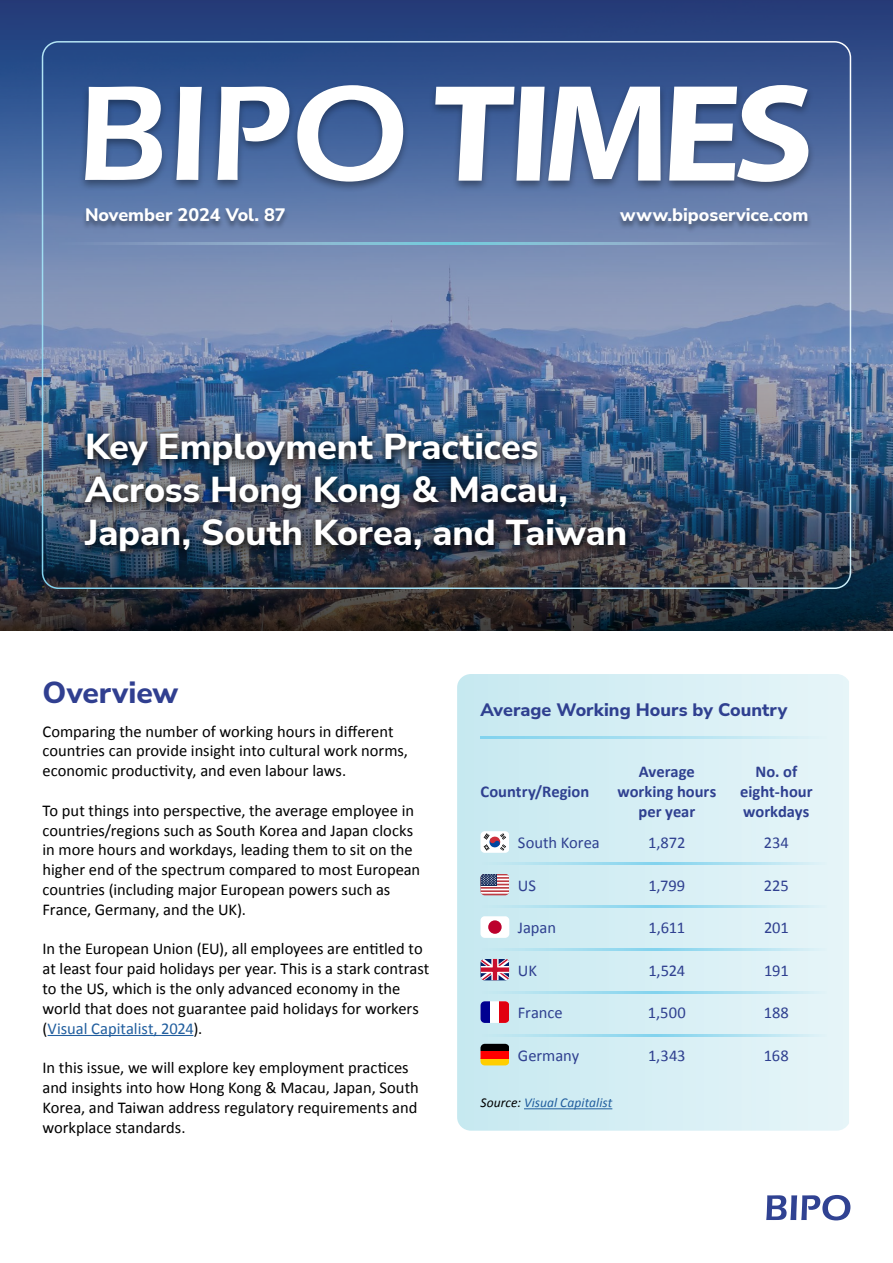
<style>
.page{position:relative;width:893px;height:1263px;background:#fff}
.page>*{position:absolute;margin:0;border:0;box-sizing:border-box;transform-origin:0 0}
.t1{font:800 36px/43.2px "Nunito Sans";letter-spacing:-.005em;color:#fff}
.t2{font:800 30px "Nunito Sans";color:#303f90}
.t3{font:800 18px "Nunito Sans";color:#fff}
.t4{font:800 18px "Nunito Sans";color:#2f4090}
.t5{font:16.5px/19.8px "Calibri";color:#000101}
.t6{font:16.5px "Calibri";letter-spacing:-.005em;color:#2f4090}
.t7{font:700 16.5px/19.8px "Calibri";color:#2f4090;text-align:center}
.t8{font:italic 13.5px "Calibri";letter-spacing:.005em;color:#215e9e}
.s1{color:#215e9e}
.s2{color:#000}
</style>
<div class="page">
<img style="left:0;top:0;width:893px;height:630px">
<svg style="left:766px;top:1195px;width:84px;height:25px"></svg>
<svg style="left:43px;top:243px;width:807px;height:2px;background:#84acc9"></svg>
<div style="left:82px;top:208px;width:208px;height:22px;background:#000;opacity:.35"></div>
<div style="left:616px;top:208px;width:196px;height:25px;background:#000;opacity:.35"></div>
<div style="left:78px;top:82px;width:737px;height:111px;background:#000;opacity:.35"></div>
<svg style="left:85px;top:85px;width:724px;height:97px"></svg>
<img style="left:76px;top:426px;width:559px;height:137px">
<hr style="left:48px;top:1035px;width:145px;height:1px;background:#215e9e">
<hr style="left:524px;top:1108px;width:88px;height:1px;background:#215e9e">
<hr style="left:480px;top:737px;width:347px;height:2px;background:#82d3ee">
<svg style="left:484px;top:833px;width:22px;height:18px"></svg>
<svg style="left:480px;top:874px;width:29px;height:21px"></svg>
<div style="left:488px;top:920px;width:14px;height:14px;background:#bc002d;border-radius:50%"></div>
<svg style="left:480px;top:959px;width:29px;height:21px"></svg>
<svg style="left:490px;top:1001px;width:10px;height:22px"></svg>
<div style="left:480px;top:1001px;width:10px;height:22px;background:#000091"></div>
<div style="left:500px;top:1001px;width:9px;height:22px;background:#e1000f"></div>
<div style="left:480px;top:1058px;width:29px;height:7px;background:#ffce00"></div>
<div style="left:480px;top:1044px;width:29px;height:7px;background:#000001"></div>
<div style="left:480px;top:1051px;width:29px;height:7px;background:#f00"></div>
<hr style="left:480px;top:863px;width:347px;height:2px;background:#82d3ee">
<hr style="left:480px;top:906px;width:347px;height:2px;background:#82d3ee">
<hr style="left:480px;top:949px;width:347px;height:2px;background:#82d3ee">
<hr style="left:480px;top:992px;width:347px;height:2px;background:#82d3ee">
<hr style="left:480px;top:1034px;width:347px;height:3px;background:#82d3ee">
<p class="t3" style="left:85px;top:202px;width:202px">November 2024 Vol. 87</p>
<p class="t3" style="left:620px;top:202px;width:190px">www.biposervice.com</p>
<h1 class="t1" style="left:85px;top:423px;width:544px">Key Employment Practices<br>Across Hong Kong &amp; Macau,<br>Japan, South Korea, and Taiwan</h1>
<h2 class="t2" style="left:43px;top:671px;width:137px">Overview</h2>
<p class="t5" style="left:43px;top:721px;width:367px">Comparing the number of working hours in different countries can provide insight into cultural work norms, economic productivity, and even labour laws.</p>
<p class="t5" style="left:43px;top:800px;width:379px">To put things into perspective, the average employee in countries/regions such as South Korea and Japan clocks in more hours and workdays, leading them to sit on the higher end of the spectrum compared to most European countries (including major European powers such as France, Germany, and the UK).</p>
<p class="t5" style="left:43px;top:938px;width:388px">In the European Union (EU), all employees are entitled to at least four paid holidays per year. This is a stark contrast to the US, which is the only advanced economy in the world that does not guarantee paid holidays for workers (<span class="s1">Visual Capitalist, 2024</span>).</p>
<p class="t5" style="left:43px;top:1057px;width:378px">In this issue, we will explore key employment practices and insights into how Hong Kong &amp; Macau, Japan, South Korea, and Taiwan address regulatory requirements and workplace standards.</p>
<p class="t4" style="left:480px;top:697px;width:308px">Average Working Hours by Country</p>
<p class="t7" style="left:480px;top:781px;width:110px">Country/Region</p>
<p class="t7" style="left:617px;top:761px;width:100px">Average working hours per year</p>
<p class="t7" style="left:740px;top:761px;width:74px">No. of eight-hour workdays</p>
<p class="t6" style="left:518px;top:831px;width:83px">South Korea</p>
<p class="t6" style="left:648px;top:831px;width:39px">1,872</p>
<p class="t6" style="left:764px;top:831px;width:27px">234</p>
<p class="t6" style="left:518px;top:874px;width:20px">US</p>
<p class="t6" style="left:648px;top:874px;width:38px">1,799</p>
<p class="t6" style="left:764px;top:874px;width:27px">225</p>
<p class="t6" style="left:518px;top:916px;width:40px">Japan</p>
<p class="t6" style="left:649px;top:916px;width:38px">1,611</p>
<p class="t6" style="left:764px;top:916px;width:26px">201</p>
<p class="t6" style="left:518px;top:959px;width:21px">UK</p>
<p class="t6" style="left:648px;top:959px;width:38px">1,524</p>
<p class="t6" style="left:764px;top:959px;width:26px">191</p>
<p class="t6" style="left:518px;top:1001px;width:46px">France</p>
<p class="t6" style="left:648px;top:1001px;width:39px">1,500</p>
<p class="t6" style="left:764px;top:1001px;width:27px">188</p>
<p class="t6" style="left:518px;top:1044px;width:63px">Germany</p>
<p class="t6" style="left:648px;top:1044px;width:39px">1,343</p>
<p class="t6" style="left:764px;top:1044px;width:26px">168</p>
<p class="t8" style="left:480px;top:1093px;width:133px"><span class="s2">Source:</span> Visual Capitalist</p>
</div>
